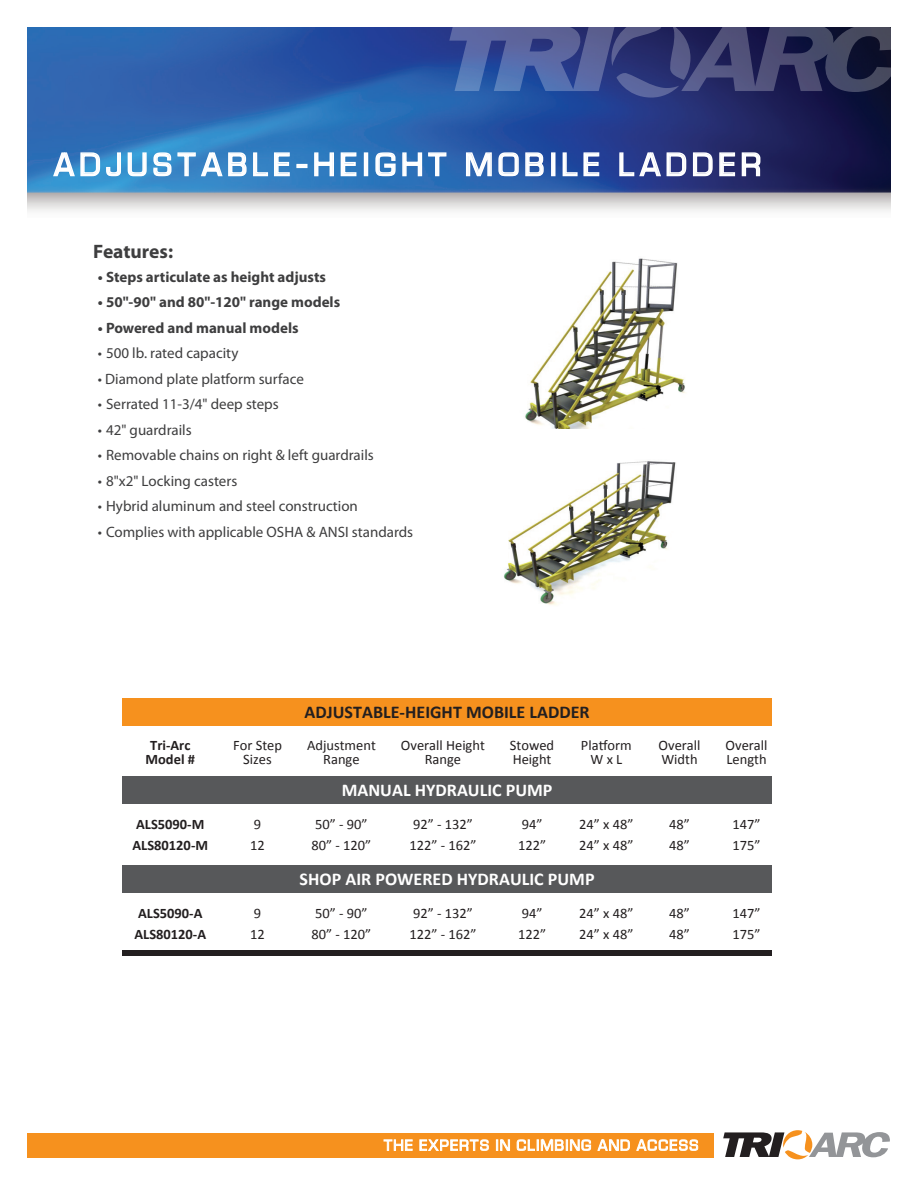
<style>
.page{position:relative;width:918px;height:1188px;background:#fff}
.page>*{position:absolute;margin:0;border:0;box-sizing:border-box;transform-origin:0 0}
.t1{font:27px "Micro Technic";letter-spacing:.2em;color:#fff}
.t2{font:700 19.5px "Myriad Pro";color:#3e3e3f}
.t3{font:700 18px "Calibri";color:#fff}
.t4{font:700 18px "Calibri";color:#231f20}
.t5{font:15px "Myriad Pro";color:#3e3e3f}
.t6{font:700 15px "Myriad Pro";color:#3e3e3f}
.t7{font:14.4px/21px "Calibri";color:#231f20}
.t8{font:700 14.4px/21px "Calibri";color:#231f20}
</style>
<div class="page">
<img style="left:27px;top:28px;width:864px;height:183px">
<svg style="left:52px;top:150px;width:239px;height:27px;background:#68a5d5"></svg>
<div style="left:296px;top:164px;width:12px;height:4px;border:2px solid #fff"></div>
<svg style="left:313px;top:152px;width:44px;height:25px"></svg>
<div style="left:364px;top:152px;width:4px;height:24px;border:2px solid #fff"></div>
<svg style="left:375px;top:152px;width:72px;height:25px;background:#6597cb"></svg>
<svg style="left:465px;top:148px;width:79px;height:29px;background:#688bc2"></svg>
<div style="left:551px;top:152px;width:5px;height:24px;border:2px solid #fff"></div>
<svg style="left:562px;top:152px;width:38px;height:25px"></svg>
<svg style="left:619px;top:150px;width:94px;height:27px;background:#606aa2"></svg>
<svg style="left:719px;top:151px;width:42px;height:26px"></svg>
<div style="left:122px;top:776px;width:650px;height:28px;background:#57585a"></div>
<div style="left:122px;top:698px;width:650px;height:28px;background:#f6911e"></div>
<div style="left:122px;top:865px;width:650px;height:27px;background:#57585a"></div>
<div style="left:122px;top:951px;width:650px;height:5px;background:#231f20"></div>
<img style="left:525px;top:258px;width:160px;height:171px">
<img style="left:504px;top:461px;width:172px;height:144px">
<svg style="left:449px;top:27px;width:442px;height:71px;background:#3b457a"></svg>
<div style="left:27px;top:1133px;width:686px;height:24px;background:#f6911e"></div>
<svg style="left:723px;top:1130px;width:167px;height:29px"></svg>
<svg style="left:384px;top:1139px;width:29px;height:12px"></svg>
<svg style="left:419px;top:1139px;width:70px;height:12px"></svg>
<svg style="left:496px;top:1139px;width:14px;height:12px"></svg>
<svg style="left:517px;top:1139px;width:74px;height:12px"></svg>
<svg style="left:597px;top:1139px;width:33px;height:12px"></svg>
<svg style="left:636px;top:1139px;width:62px;height:12px"></svg>
<h1 class="t1" style="left:53px;top:144px;width:709px">ADJUSTABLE-HEIGHT MOBILE LADDER</h1>
<h2 class="t2" style="left:93px;top:239px;width:81px">Features:</h2>
<p class="t6" style="left:98px;top:267px;width:230px">• Steps articulate as height adjusts</p>
<p class="t6" style="left:98px;top:292px;width:244px">• 50"-90" and 80"-120" range models</p>
<p class="t6" style="left:98px;top:318px;width:202px">• Powered and manual models</p>
<p class="t5" style="left:98px;top:344px;width:142px">• 500 lb. rated capacity</p>
<p class="t5" style="left:98px;top:369px;width:208px">• Diamond plate platform surface</p>
<p class="t5" style="left:98px;top:395px;width:183px">• Serrated 11-3/4" deep steps</p>
<p class="t5" style="left:98px;top:420px;width:96px">• 42" guardrails</p>
<p class="t5" style="left:98px;top:446px;width:278px">• Removable chains on right &amp; left guardrails</p>
<p class="t5" style="left:98px;top:471px;width:141px">• 8"x2" Locking casters</p>
<p class="t5" style="left:98px;top:497px;width:262px">• Hybrid aluminum and steel construction</p>
<p class="t5" style="left:98px;top:522px;width:317px">• Complies with applicable OSHA &amp; ANSI standards</p>
<p class="t8" style="left:146px;top:737px;width:51px;line-height:14.4px;text-align:center">Tri-Arc<br>Model #</p>
<p class="t8" style="left:133px;top:813px;width:77px">ALS5090-M<br>ALS80120-M</p>
<p class="t7" style="left:233px;top:737px;width:50px;line-height:14.4px;text-align:center">For Step<br>Sizes</p>
<p class="t7" style="left:250px;top:813px;width:16px">9<br>12</p>
<p class="t4" style="left:305px;top:701px;width:287px">ADJUSTABLE-HEIGHT MOBILE LADDER</p>
<p class="t7" style="left:307px;top:737px;width:70px;line-height:14.4px;text-align:center">Adjustment<br>Range</p>
<p class="t7" style="left:401px;top:737px;width:86px;line-height:14.4px;text-align:center">Overall Height<br>Range</p>
<p class="t7" style="left:510px;top:737px;width:46px;line-height:14.4px">Stowed<br>Height</p>
<p class="t7" style="left:581px;top:737px;width:52px;line-height:14.4px;text-align:center">Platform<br>W x L</p>
<p class="t3" style="left:342px;top:779px;width:212px">MANUAL HYDRAULIC PUMP</p>
<p class="t7" style="left:312px;top:813px;width:61px">50” - 90”<br>80” - 120”</p>
<p class="t7" style="left:409px;top:813px;width:69px">92” - 132”<br>122” - 162”</p>
<p class="t7" style="left:518px;top:813px;width:30px">94”<br>122”</p>
<p class="t7" style="left:579px;top:813px;width:56px">24” x 48”<br>24” x 48”</p>
<p class="t3" style="left:300px;top:868px;width:296px">SHOP AIR POWERED HYDRAULIC PUMP</p>
<p class="t7" style="left:659px;top:737px;width:43px;line-height:14.4px">Overall<br>Width</p>
<p class="t7" style="left:669px;top:813px;width:22px">48”<br>48”</p>
<p class="t7" style="left:726px;top:737px;width:43px;line-height:14.4px">Overall<br>Length</p>
<p class="t7" style="left:733px;top:813px;width:30px">147”<br>175”</p>
<p class="t8" style="left:134px;top:902px;width:73px">ALS5090-A<br>ALS80120-A</p>
<p class="t7" style="left:250px;top:902px;width:16px">9<br>12</p>
<p class="t7" style="left:518px;top:902px;width:30px">94”<br>122”</p>
<p class="t7" style="left:669px;top:902px;width:22px">48”<br>48”</p>
<p class="t7" style="left:312px;top:902px;width:61px">50” - 90”<br>80” - 120”</p>
<p class="t7" style="left:579px;top:902px;width:56px">24” x 48”<br>24” x 48”</p>
<p class="t7" style="left:733px;top:902px;width:30px">147”<br>175”</p>
<p class="t7" style="left:409px;top:902px;width:69px">92” - 132”<br>122” - 162”</p>
</div>
